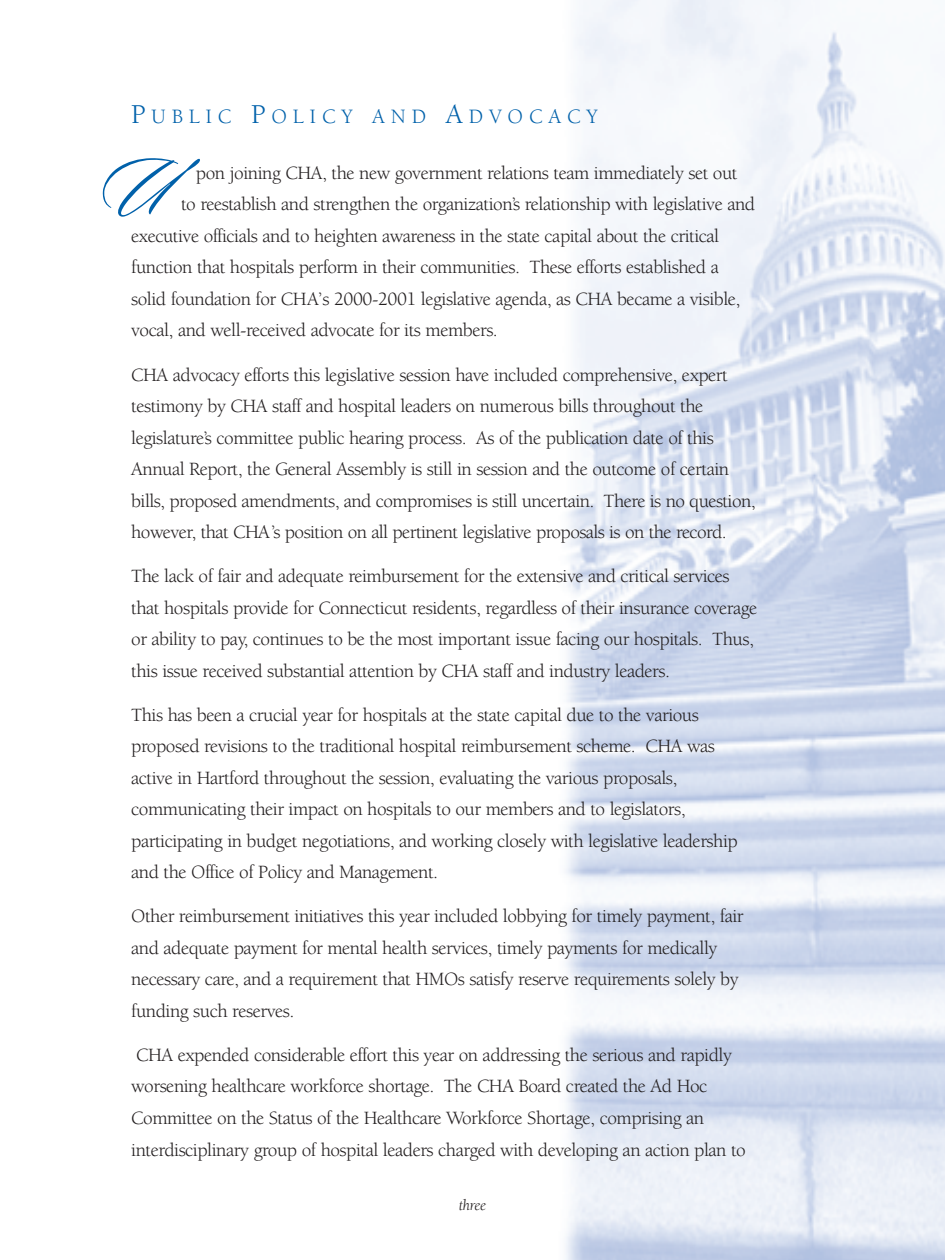
<style>
.page{position:relative;width:945px;height:1260px;background:#fff}
.page>*{position:absolute;margin:0;border:0;box-sizing:border-box;transform-origin:0 0}
.t1{font:84px "Sloop Script Three";color:#0161aa}
.t2{font:21px "Berkeley";letter-spacing:.275em;color:#0161aa}
.t3{font:19.25px/31.5px "Berkeley";letter-spacing:-.025em;color:#231f20}
.t4{font:italic 15.75px "Berkeley";letter-spacing:-.025em;color:#231f20}
.s1{font-size:28px}
</style>
<div class="page">
<img style="left:565px;top:0;width:380px;height:1260px">
<p class="t2" style="left:131px;top:108px;width:468px"><span class="s1">P</span>UBLIC <span class="s1">P</span>OLICY AND <span class="s1">A</span>DVOCACY</p>
<h1 class="t1" style="left:100px;top:134px;width:69px">U</h1>
<p class="t3" style="left:196px;top:159px;width:543px">pon joining CHA, the new government relations team immediately set out</p>
<p class="t3" style="left:181px;top:190px;width:576px">to reestablish and strengthen the organization’s relationship with legislative and</p>
<p class="t3" style="left:131px;top:222px;width:589px">executive officials and to heighten awareness in the state capital about the critical</p>
<p class="t3" style="left:131px;top:253px;width:589px">function that hospitals perform in their communities. These efforts established a</p>
<p class="t3" style="left:131px;top:285px;width:611px">solid foundation for CHA’s 2000-2001 legislative agenda, as CHA became a visible,</p>
<p class="t3" style="left:131px;top:316px;width:368px">vocal, and well-received advocate for its members.</p>
<p class="t3" style="left:131px;top:360px;width:626px">CHA advocacy efforts this legislative session have included comprehensive, expert testimony by CHA staff and hospital leaders on numerous bills throughout the legislature’s committee public hearing process. As of the publication date of this Annual Report, the General Assembly is still in session and the outcome of certain bills, proposed amendments, and compromises is still uncertain. There is no question, however, that CHA’s position on all pertinent legislative proposals is on the record.</p>
<p class="t3" style="left:131px;top:562px;width:628px">The lack of fair and adequate reimbursement for the extensive and critical services that hospitals provide for Connecticut residents, regardless of their insurance coverage or ability to pay, continues to be the most important issue facing our hospitals. Thus, this issue received substantial attention by CHA staff and industry leaders.</p>
<p class="t3" style="left:131px;top:701px;width:608px">This has been a crucial year for hospitals at the state capital due to the various proposed revisions to the traditional hospital reimbursement scheme. CHA was active in Hartford throughout the session, evaluating the various proposals, communicating their impact on hospitals to our members and to legislators, participating in budget negotiations, and working closely with legislative leadership and the Office of Policy and Management.</p>
<p class="t3" style="left:131px;top:902px;width:614px">Other reimbursement initiatives this year included lobbying for timely payment, fair and adequate payment for mental health services, timely payments for medically necessary care, and a requirement that HMOs satisfy reserve requirements solely by funding such reserves.</p>
<p class="t3" style="left:131px;top:1041px;width:616px">CHA expended considerable effort this year on addressing the serious and rapidly worsening healthcare workforce shortage. The CHA Board created the Ad Hoc Committee on the Status of the Healthcare Workforce Shortage, comprising an interdisciplinary group of hospital leaders charged with developing an action plan to</p>
<p class="t4" style="left:459px;top:1199px;width:29px">three</p>
</div>
